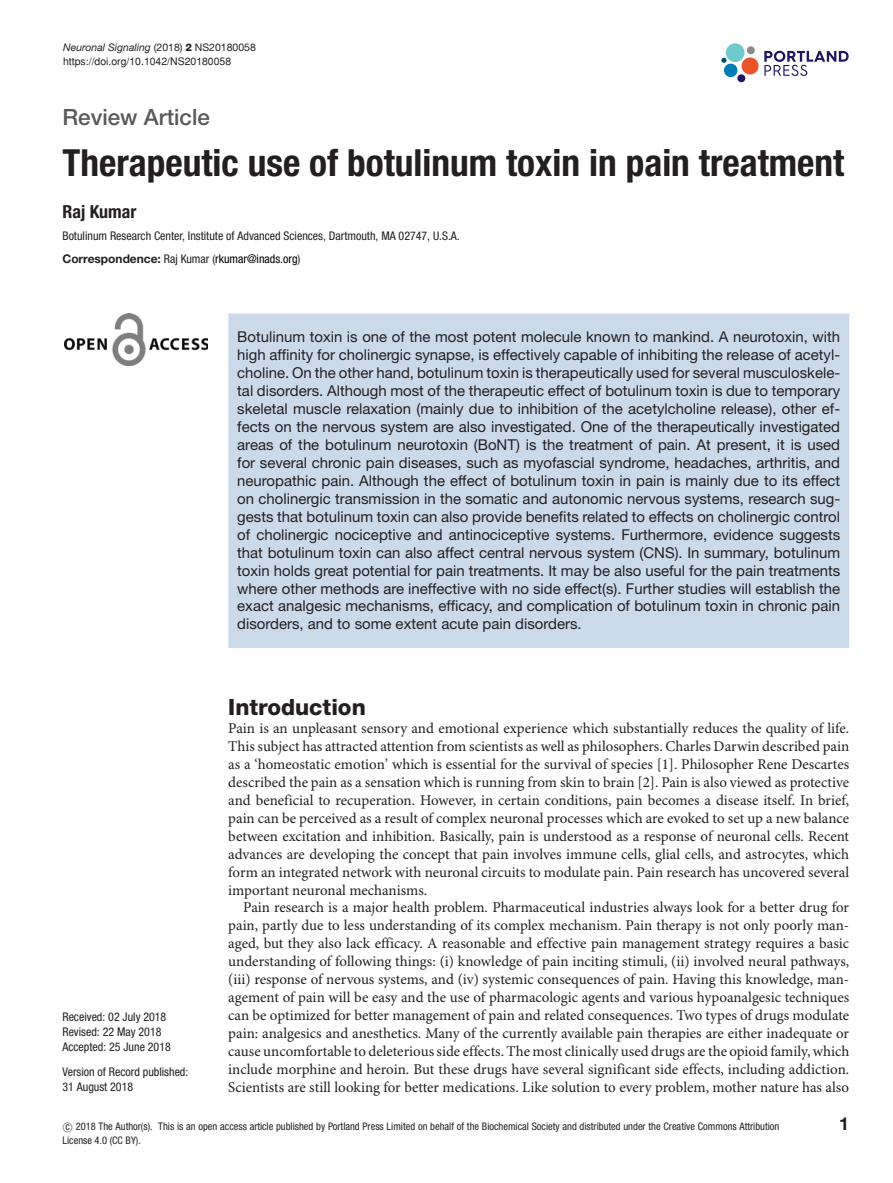
<style>
.page{position:relative;width:893px;height:1183px;background:#fff}
.page>*{position:absolute;margin:0;border:0;box-sizing:border-box;transform-origin:0 0}
.t1{font:700 condensed 37.35px "Helvetica Neue LT Std";color:#231f20}
.t2{font:500 22.35px "Helvetica Neue LT Std";color:#58595b}
.t3{font:800 22.35px "Helvetica Neue LT Std";color:#231f20}
.t4{font:700 condensed 18px "Helvetica Neue LT Std";color:#231f20}
.t5{font:700 18px "Helvetica Neue LT Std";color:#231f20}
.t6{font:15px/18px "Minion Pro";color:#231f20;text-align:justify}
.t7{font:15px/18px "Helvetica Neue LT Std";color:#231f20;text-align:justify}
.t8{font:condensed 12px/15px "Helvetica Neue LT Std";color:#231f20}
.t9{font:condensed 10.5px/13.5px "Helvetica Neue LT Std";color:#231f20}
.t10{font:italic 10.5px "Helvetica Neue LT Std";color:#231f20}
.t11{font:10.5px "Helvetica";color:#231f20}
.s1{font-style:normal}
.s2{font-weight:800;font-style:normal}
.s3{font-weight:700;font-stretch:normal}
.s4{color:#000}
.s5{font-family:"CMSY10";font-stretch:normal}
</style>
<div class="page">
<svg style="left:764px;top:51px;width:85px;height:25px"></svg>
<div style="left:726px;top:43px;width:18px;height:19px;background:#70cacb;border-radius:50%"></div>
<div style="left:741px;top:57px;width:18px;height:17px;background:#ea5329;border-radius:50%"></div>
<div style="left:724px;top:64px;width:13px;height:13px;background:#007db5;border-radius:50%"></div>
<div style="left:737px;top:74px;width:8px;height:8px;background:#1d1760;border-radius:50%"></div>
<div style="left:747px;top:46px;width:8px;height:8px;background:#888c85;border-radius:50%"></div>
<svg style="left:721px;top:58px;width:5px;height:5px"></svg>
<img style="left:65px;top:314px;width:143px;height:51px">
<div style="left:228px;top:313px;width:621px;height:335px;background:#cbdaeb"></div>
<p class="t10" style="left:63px;top:44px;width:194px">Neuronal Signaling <span class="s1">(2018)</span> <span class="s2">2</span> <span class="s1">NS20180058</span></p>
<p class="t11" style="left:63px;top:57px;width:170px">https://doi.org/10.1042/NS20180058</p>
<h2 class="t2" style="left:62px;top:109px;width:149px">Review Article</h2>
<h1 class="t1" style="left:62px;top:149px;width:783px">Therapeutic use of botulinum toxin in pain treatment</h1>
<p class="t4" style="left:62px;top:205px;width:75px">Raj Kumar</p>
<p class="t8" style="left:62px;top:226px;width:399px;line-height:22.4px">Botulinum Research Center, Institute of Advanced Sciences, Dartmouth, MA 02747, U.S.A.<br><span class="s3">Correspondence:</span> Raj Kumar (<span class="s4">rkumar@inads.org</span>)</p>
<p class="t7" style="left:237px;top:329px;width:604px">Botulinum toxin is one of the most potent molecule known to mankind. A neurotoxin, with high affinity for cholinergic synapse, is effectively capable of inhibiting the release of acetyl&shy;choline. On the other hand, botulinum toxin is therapeutically used for several musculoskele&shy;tal disorders. Although most of the therapeutic effect of botulinum toxin is due to temporary skeletal muscle relaxation (mainly due to inhibition of the acetylcholine release), other ef&shy;fects on the nervous system are also investigated. One of the therapeutically investigated areas of the botulinum neurotoxin (BoNT) is the treatment of pain. At present, it is used for several chronic pain diseases, such as myofascial syndrome, headaches, arthritis, and neuropathic pain. Although the effect of botulinum toxin in pain is mainly due to its effect on cholinergic transmission in the somatic and autonomic nervous systems, research sug&shy;gests that botulinum toxin can also provide benefits related to effects on cholinergic control of cholinergic nociceptive and antinociceptive systems. Furthermore, evidence suggests that botulinum toxin can also affect central nervous system (CNS). In summary, botulinum toxin holds great potential for pain treatments. It may be also useful for the pain treatments where other methods are ineffective with no side effect(s). Further studies will establish the exact analgesic mechanisms, efficacy, and complication of botulinum toxin in chronic pain disorders, and to some extent acute pain disorders.</p>
<h2 class="t3" style="left:228px;top:698px;width:139px">Introduction</h2>
<p class="t6" style="left:228px;top:720px;width:622px">Pain is an unpleasant sensory and emotional experience which substantially reduces the quality of life.<br>This subject has attracted attention from scientists as well as philosophers. Charles Darwin described pain as a ‘homeostatic emotion’ which is essential for the survival of species [1]. Philosopher Rene Descartes described the pain as a sensation which is running from skin to brain [2]. Pain is also viewed as protective and beneficial to recuperation. However, in certain conditions, pain becomes a disease itself. In brief, pain can be perceived as a result of complex neuronal processes which are evoked to set up a new balance between excitation and inhibition. Basically, pain is understood as a response of neuronal cells. Recent advances are developing the concept that pain involves immune cells, glial cells, and astrocytes, which form an integrated network with neuronal circuits to modulate pain. Pain research has uncovered several important neuronal mechanisms.</p>
<p class="t6" style="left:228px;top:899px;width:623px;text-indent:15px">Pain research is a major health problem. Pharmaceutical industries always look for a better drug for pain, partly due to less understanding of its complex mechanism. Pain therapy is not only poorly man&shy;aged, but they also lack efficacy. A reasonable and effective pain management strategy requires a basic understanding of following things: (i) knowledge of pain inciting stimuli, (ii) involved neural pathways, (iii) response of nervous systems, and (iv) systemic consequences of pain. Having this knowledge, man&shy;agement of pain will be easy and the use of pharmacologic agents and various hypoanalgesic techniques can be optimized for better management of pain and related consequences. Two types of drugs modulate pain: analgesics and anesthetics. Many of the currently available pain therapies are either inadequate or cause uncomfortable to deleterious side effects. The most clinically used drugs are the opioid family, which include morphine and heroin. But these drugs have several significant side effects, including addiction.<br>Scientists are still looking for better medications. Like solution to every problem, mother nature has also</p>
<p class="t9" style="left:62px;top:1120px;width:718px"><span class="s5">-</span>c 2018 The Author(s). This is an open access article published by Portland Press Limited on behalf of the Biochemical Society and distributed under the Creative Commons Attribution<br>License 4.0 (CC BY).</p>
<p class="t5" style="left:839px;top:1116px;width:11px">1</p>
<p class="t8" style="left:62px;top:1009px;width:110px">Received: 02 July 2018<br>Revised: 22 May 2018<br>Accepted: 25 June 2018</p>
<p class="t8" style="left:62px;top:1065px;width:127px">Version of Record published:<br>31 August 2018</p>
</div>
